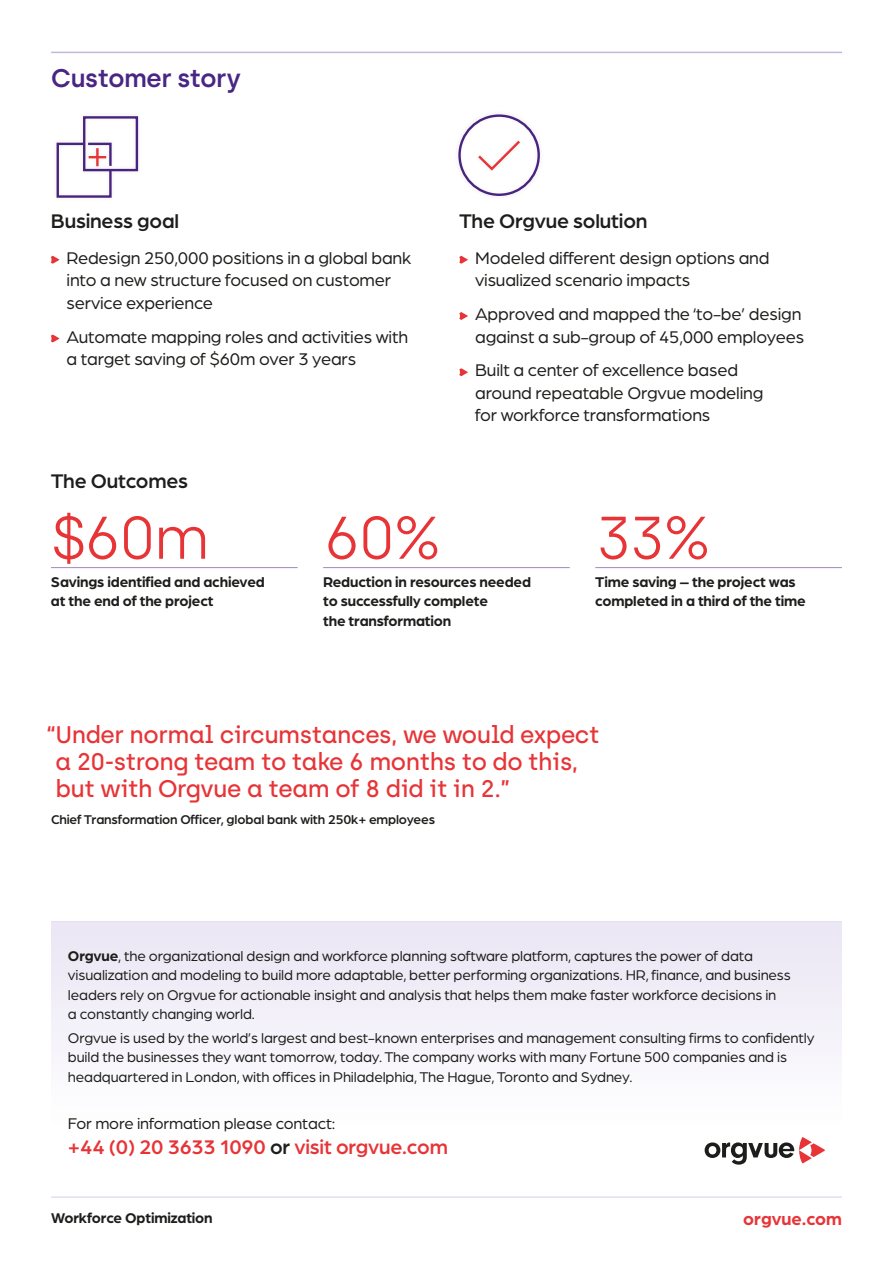
<style>
.page{position:relative;width:893px;height:1263px;background:#fff}
.page>*{position:absolute;margin:0;border:0;box-sizing:border-box;transform-origin:0 0}
.t1{font:300 60px "Archia";letter-spacing:-.05em;color:#e73437}
.t2{font:600 25.5px "Archia";letter-spacing:-.02em;color:#4a2683}
.t3{font:500 24px/27px "Archia";letter-spacing:-.02em;color:#e73437}
.t4{font:500 21px "Arboria";letter-spacing:-.01em;color:#1d1d1b}
.t5{font:500 21px "Arboria";letter-spacing:-.01em;color:#e73437}
.t6{font:18px/22.5px "Arboria";letter-spacing:-.01em;color:#1d1d1b}
.t7{font:700 18px "Arboria";color:#e73437}
.t8{font:16.5px "Arboria";letter-spacing:-.01em;color:#1d1d1b}
.t9{font:15px/19.5px "Arboria";letter-spacing:-.01em;color:#1d1d1b}
.t10{font:700 15px/19.5px "Arboria";letter-spacing:-.01em;color:#1d1d1b}
.t11{font:500 13.5px "Arboria";letter-spacing:-.01em;color:#1d1d1b}
.s1{font-weight:700}
.s2{color:#1d1d1b}
</style>
<div class="page">
<hr style="left:51px;top:921px;width:791px;height:2px;background:#d7cfe8">
<div style="left:51px;top:923px;width:791px;height:205px;background:#f4f2f9"></div>
<hr style="left:51px;top:1197px;width:791px;height:1px;background:#d7cfe8">
<svg style="left:705px;top:1137px;width:120px;height:28px"></svg>
<svg style="left:51px;top:256px;width:8px;height:8px"></svg>
<svg style="left:51px;top:334px;width:8px;height:8px"></svg>
<svg style="left:459px;top:256px;width:9px;height:8px"></svg>
<svg style="left:459px;top:312px;width:9px;height:8px"></svg>
<svg style="left:459px;top:368px;width:9px;height:8px"></svg>
<hr style="left:51px;top:52px;width:791px;height:1px;background:#c4b7db">
<div style="left:83px;top:116px;width:55px;height:55px;border:2px solid #482480"></div>
<svg style="left:57px;top:141px;width:56px;height:57px"></svg>
<div style="left:454px;top:110px;width:90px;height:90px;background:#1d1d1b;opacity:.1"></div>
<div style="left:458px;top:114px;width:82px;height:82px;border:2px solid #482480;border-radius:50%"></div>
<svg style="left:476px;top:138px;width:47px;height:34px"></svg>
<hr style="left:51px;top:567px;width:247px;height:1px;background:#9e88bf">
<hr style="left:323px;top:567px;width:247px;height:1px;background:#9e88bf">
<hr style="left:595px;top:567px;width:247px;height:1px;background:#9e88bf">
<h2 class="t2" style="left:51px;top:63px;width:191px">Customer story</h2>
<h3 class="t4" style="left:51px;top:207px;width:130px">Business goal</h3>
<p class="t6" style="left:67px;top:246px;width:346px">Redesign 250,000 positions in a global bank into a new structure focused on customer service experience</p>
<p class="t6" style="left:67px;top:324px;width:343px">Automate mapping roles and activities with a target saving of $60m over 3 years</p>
<h3 class="t4" style="left:51px;top:467px;width:139px">The Outcomes</h3>
<h3 class="t4" style="left:459px;top:207px;width:190px">The Orgvue solution</h3>
<p class="t6" style="left:475px;top:246px;width:296px">Modeled different design options and visualized scenario impacts</p>
<p class="t6" style="left:475px;top:302px;width:331px">Approved and mapped the ‘to-be’ design against a sub-group of 45,000 employees</p>
<p class="t6" style="left:475px;top:358px;width:290px">Built a center of excellence based around repeatable Orgvue modeling for workforce transformations</p>
<h1 class="t1" style="left:51px;top:502px;width:161px">$60m</h1>
<p class="t10" style="left:51px;top:571px;width:215px">Savings identified and achieved at the end of the project</p>
<h1 class="t1" style="left:323px;top:502px;width:120px">60%</h1>
<p class="t10" style="left:323px;top:571px;width:209px">Reduction in resources needed to successfully complete<br>the transformation</p>
<h1 class="t1" style="left:595px;top:502px;width:118px">33%</h1>
<p class="t10" style="left:595px;top:571px;width:212px">Time saving – the project was completed in a third of the time</p>
<h3 class="t3" style="left:55px;top:721px;width:546px;text-indent:-9px">“Under normal circumstances, we would expect a 20-strong team to take 6 months to do this, but with Orgvue a team of 8 did it in 2.”</h3>
<p class="t11" style="left:51px;top:810px;width:386px">Chief Transformation Officer, global bank with 250k+ employees</p>
<p class="t9" style="left:68px;top:945px;width:724px"><span class="s1">Orgvue</span>, the organizational design and workforce planning software platform, captures the power of data visualization and modeling to build more adaptable, better performing organizations. HR, finance, and business leaders rely on Orgvue for actionable insight and analysis that helps them make faster workforce decisions in<br>a constantly changing world.</p>
<p class="t9" style="left:68px;top:1027px;width:748px">Orgvue is used by the world’s largest and best-known enterprises and management consulting firms to confidently build the businesses they want tomorrow, today. The company works with many Fortune 500 companies and is headquartered in London, with offices in Philadelphia, The Hague, Toronto and Sydney.</p>
<p class="t8" style="left:68px;top:1112px;width:269px">For more information please contact:</p>
<h3 class="t5" style="left:68px;top:1133px;width:381px">+44 (0) 20 3633 1090 <span class="s2">or</span> visit orgvue.com</h3>
<p class="t10" style="left:51px;top:1208px;width:163px">Workforce Optimization</p>
<p class="t7" style="left:743px;top:1206px;width:100px">orgvue.com</p>
</div>
